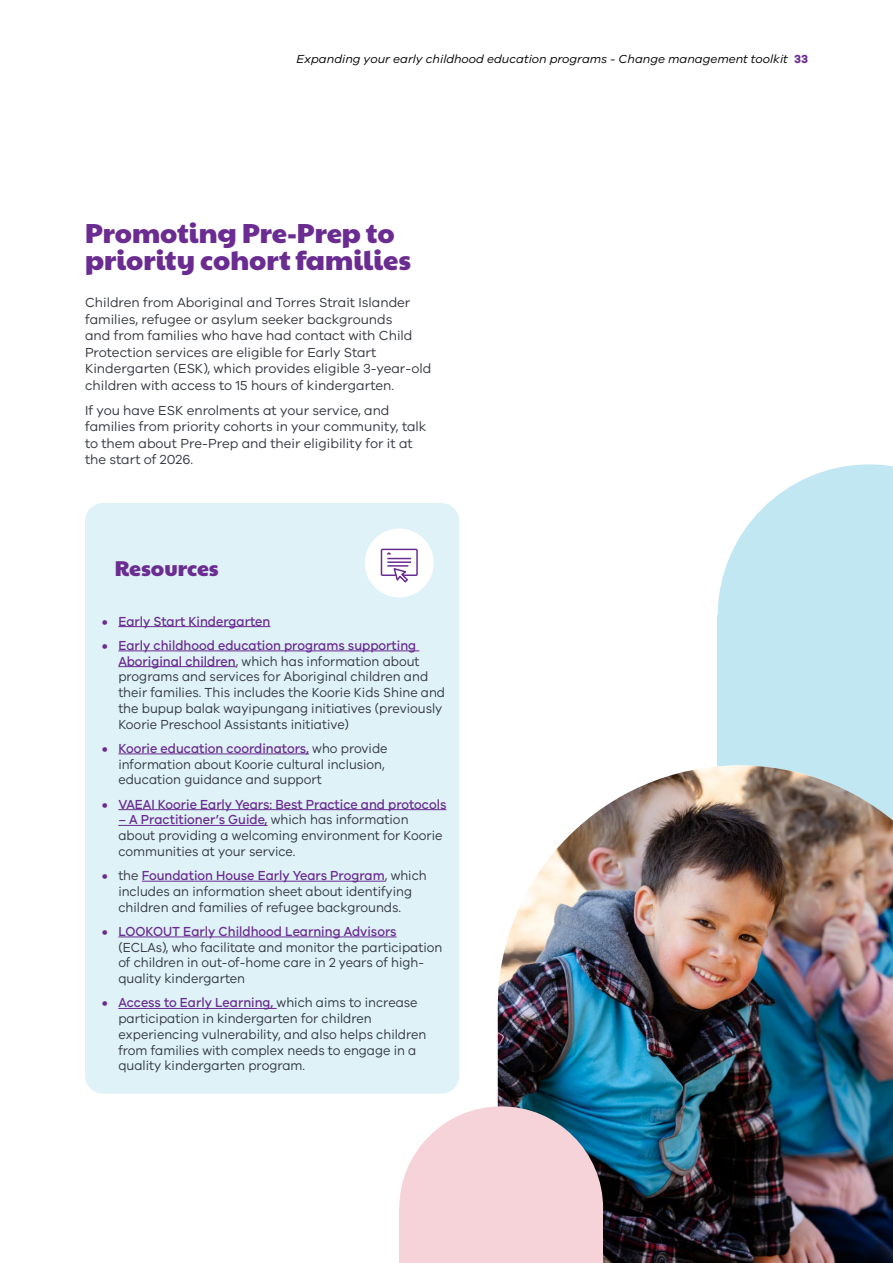
<style>
.page{position:relative;width:893px;height:1263px;background:#fff}
.page>*{position:absolute;margin:0;border:0;box-sizing:border-box;transform-origin:0 0}
.Heading_2{font:27px/27px "Paytone One";color:#6a2c91}
.Heading_3{font:21px "Paytone One";color:#6a2c91}
.Body{font:13.5px/15.8px "VIC";color:#343741;scale:.94 1}
.Body-2{font:13.5px/16.5px "VIC";color:#343741}
.t1{font:500 13.5px "VIC";color:#6a2c91;scale:.94 1}
.t2{font:italic 12px "VIC";color:#000}
.s1{font-weight:700;font-style:normal;color:#6a2c91}
.s2{font-weight:700}
.s3{font-weight:700;color:#6a2c91}
.s4{font-weight:500;color:#6a2c91}
</style>
<div class="page">
<div style="left:85px;top:503px;width:374px;height:590px;background:#def2f8;border-radius:18px"></div>
<hr style="left:118px;top:626px;width:152px;height:1px;background:#6a2c91">
<hr style="left:118px;top:650px;width:301px;height:1px;background:#6a2c91">
<hr style="left:118px;top:666px;width:118px;height:1px;background:#6a2c91">
<hr style="left:118px;top:753px;width:191px;height:1px;background:#6a2c91">
<hr style="left:118px;top:809px;width:328px;height:1px;background:#6a2c91">
<hr style="left:118px;top:825px;width:150px;height:1px;background:#6a2c91">
<hr style="left:142px;top:881px;width:243px;height:1px;background:#6a2c91">
<hr style="left:118px;top:936px;width:279px;height:1px;background:#6a2c91">
<hr style="left:118px;top:1008px;width:159px;height:1px;background:#6a2c91">
<svg style="left:718px;top:464px;width:175px;height:152px;fill:#c1e7f3"></svg>
<div style="left:718px;top:616px;width:175px;height:413px;background:#c1e7f3"></div>
<img style="left:498px;top:765px;width:395px;height:498px">
<svg style="left:399px;top:1106px;width:204px;height:102px;background:#dcc9d2"></svg>
<div style="left:399px;top:1208px;width:204px;height:55px;background:#f6d3d9"></div>
<div style="left:365px;top:528px;width:69px;height:69px;background:#fff;border-radius:50%"></div>
<svg style="left:380px;top:548px;width:38px;height:35px"></svg>
<p class="t2" style="left:296px;top:52px;width:513px">Expanding your early childhood education programs - Change management toolkit <span class="s1">33</span></p>
<p class="Heading_2" style="left:85px;top:218px;width:327px">Promoting Pre-Prep to priority cohort families</p>
<p class="Body-2" style="left:85px;top:294px;width:348px">Children from Aboriginal and Torres Strait Islander families, refugee or asylum seeker backgrounds<br>and from families who have had contact with Child Protection services are eligible for Early Start Kindergarten (ESK), which provides eligible 3-year-old children with access to 15 hours of kindergarten.</p>
<p class="Body-2" style="left:85px;top:402px;width:343px">If you have ESK enrolments at your service, and families from priority cohorts in your community, talk to them about Pre-Prep and their eligibility for it at the start of 2026.</p>
<p class="Heading_3" style="left:115px;top:550px;width:105px">Resources</p>
<p class="t1" style="left:102px;top:613px;width:181px"><span class="s2">•</span> Early Start Kindergarten</p>
<p class="Body" style="left:118px;top:637px;width:349px;text-indent:-16px"><span class="s3">•</span> <span class="s4">Early childhood education programs supporting Aboriginal children</span>, which has information about programs and services for Aboriginal children and their families. This includes the Koorie Kids Shine and the bupup balak wayipungang initiatives (previously Koorie Preschool Assistants initiative)</p>
<p class="Body" style="left:118px;top:740px;width:288px;text-indent:-16px"><span class="s3">•</span> <span class="s4">Koorie education coordinators,</span> who provide information about Koorie cultural inclusion, education guidance and support</p>
<p class="t1" style="left:102px;top:796px;width:368px"><span class="s2">•</span> VAEAI Koorie Early Years: Best Practice and protocols</p>
<p class="Body" style="left:118px;top:811px;width:347px"><span class="s4">– A Practitioner’s Guide,</span> which has information about providing a welcoming environment for Koorie communities at your service.</p>
<p class="Body" style="left:118px;top:867px;width:330px;text-indent:-16px"><span class="s3">•</span> the <span class="s4">Foundation House Early Years Program</span>, which includes an information sheet about identifying children and families of refugee backgrounds.</p>
<p class="Body" style="left:118px;top:923px;width:346px;text-indent:-16px"><span class="s3">•</span> <span class="s4">LOOKOUT Early Childhood Learning Advisors </span>(ECLAs), who facilitate and monitor the participation of children in out-of-home care in 2 years of high&shy;quality kindergarten</p>
<p class="Body" style="left:118px;top:994px;width:329px;text-indent:-16px"><span class="s3">•</span> <span class="s4">Access to Early Learning,</span> which aims to increase participation in kindergarten for children experiencing vulnerability, and also helps children from families with complex needs to engage in a quality kindergarten program.</p>
</div>
